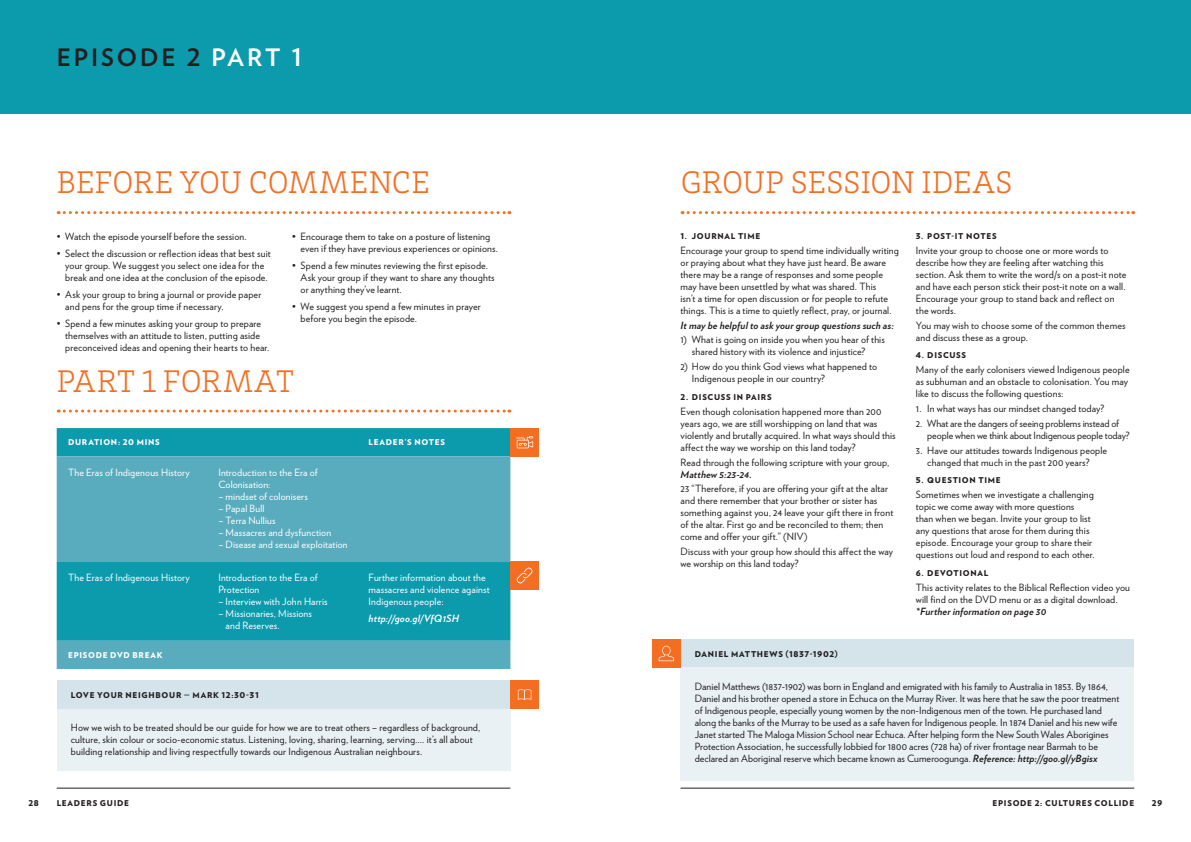
<style>
.page{position:relative;width:1191px;height:842px;background:#fff}
.page>*{position:absolute;margin:0;border:0;box-sizing:border-box;transform-origin:0 0}
.t1{font:300 32px "Brix Slab";letter-spacing:.005em;color:#f36e21}
.t2{font:700 24px "Verlag";letter-spacing:.12em;color:#231f20}
.t3{font:10px/12px "Verlag";letter-spacing:.01em;color:#231f20}
.t4{font:10px/12px "Verlag";letter-spacing:.01em;color:#fff}
.t5{font:10px/12px "Verlag";letter-spacing:-.01em;color:#231f20}
.t6{font:italic 700 10px "Verlag";letter-spacing:.01em;color:#231f20}
.t7{font:italic 700 10px "Verlag";letter-spacing:.01em;color:#fff}
.t8{font:900 8px "Verlag";letter-spacing:.085em;color:#231f20}
.t9{font:900 8px "Verlag";letter-spacing:.085em;color:#fff}
.s1{color:#fff}
.s2{font-weight:700;font-style:italic}
</style>
<div class="page">
<div style="left:0;top:0;width:1191px;height:113px;background:#0c9aad"></div>
<hr style="left:57px;top:788px;width:453px;height:1px;background:#231f20">
<hr style="left:680px;top:788px;width:454px;height:1px;background:#231f20">
<div style="left:680px;top:639px;width:454px;height:29px;background:#d5e3ea"></div>
<div style="left:680px;top:668px;width:454px;height:113px;background:#eaf1f5"></div>
<div style="left:57px;top:428px;width:453px;height:28px;background:#0c9aad"></div>
<div style="left:57px;top:456px;width:453px;height:213px;background:#58acbd"></div>
<div style="left:57px;top:561px;width:453px;height:80px;background:#0c9aad"></div>
<svg style="left:58px;top:211px;width:452px;height:3px"></svg>
<svg style="left:682px;top:211px;width:451px;height:3px"></svg>
<svg style="left:58px;top:410px;width:452px;height:3px"></svg>
<div style="left:652px;top:639px;width:28px;height:29px;background:#f36e21"></div>
<svg style="left:658px;top:646px;width:16px;height:15px"></svg>
<div style="left:57px;top:709px;width:453px;height:62px;background:#eaf1f5"></div>
<div style="left:57px;top:680px;width:453px;height:29px;background:#d5e3ea"></div>
<div style="left:510px;top:680px;width:29px;height:29px;background:#f36e21"></div>
<svg style="left:518px;top:689px;width:13px;height:11px"></svg>
<div style="left:510px;top:428px;width:29px;height:28px;background:#f36e21"></div>
<svg style="left:516px;top:436px;width:17px;height:12px"></svg>
<div style="left:510px;top:561px;width:29px;height:29px;background:#f36e21"></div>
<svg style="left:516px;top:567px;width:17px;height:16px"></svg>
<h2 class="t2" style="left:57px;top:39px;width:247px">EPISODE 2 <span class="s1">PART 1</span></h2>
<h1 class="t1" style="left:57px;top:162px;width:374px">BEFORE YOU COMMENCE</h1>
<p class="t3" style="left:57px;top:230px;width:191px">• Watch the episode yourself before the session.</p>
<p class="t3" style="left:57px;top:247px;width:215px;text-align:center">• Select the discussion or reflection ideas that best suit your group. We suggest you select one idea for the break and one idea at the conclusion of the episode.</p>
<p class="t3" style="left:65px;top:288px;width:198px;text-indent:-8px">• Ask your group to bring a journal or provide paper and pens for the group time if necessary.</p>
<p class="t3" style="left:65px;top:317px;width:206px;text-indent:-8px">• Spend a few minutes asking your group to prepare themselves with an attitude to listen, putting aside preconceived ideas and opening their hearts to hear.</p>
<p class="t3" style="left:300px;top:230px;width:199px;text-indent:-8px">• Encourage them to take on a posture of listening even if they have previous experiences or opinions.</p>
<p class="t3" style="left:300px;top:259px;width:196px;text-indent:-8px">• Spend a few minutes reviewing the first episode.<br>Ask your group if they want to share any thoughts or anything they’ve learnt.</p>
<p class="t3" style="left:300px;top:300px;width:182px;text-indent:-8px">• We suggest you spend a few minutes in prayer before you begin the episode.</p>
<h1 class="t1" style="left:57px;top:360px;width:239px">PART 1 FORMAT</h1>
<p class="t9" style="left:68px;top:436px;width:93px">DURATION: 20 MINS</p>
<p class="t9" style="left:369px;top:436px;width:78px">LEADER’S NOTES</p>
<p class="t4" style="left:68px;top:466px;width:123px">The Eras of Indigenous History</p>
<p class="t4" style="left:218px;top:466px;width:101px">Introduction to the Era of<br>Colonisation:</p>
<p class="t4" style="left:218px;top:490px;width:91px">– mindset of colonisers</p>
<p class="t4" style="left:218px;top:502px;width:48px">– Papal Bull</p>
<p class="t4" style="left:218px;top:514px;width:59px">– Terra Nullius</p>
<p class="t4" style="left:218px;top:526px;width:114px">– Massacres and dysfunction</p>
<p class="t4" style="left:218px;top:538px;width:131px">– Disease and sexual exploitation</p>
<p class="t4" style="left:68px;top:570px;width:123px">The Eras of Indigenous History</p>
<p class="t4" style="left:218px;top:570px;width:101px">Introduction to the Era of<br>Protection</p>
<p class="t4" style="left:218px;top:594px;width:111px">– Interview with John Harris</p>
<p class="t4" style="left:226px;top:606px;width:88px;text-indent:-7px">– Missionaries, Missions and Reserves.</p>
<p class="t4" style="left:369px;top:570px;width:122px">Further information about the massacres and violence against<br>Indigenous people:</p>
<p class="t7" style="left:369px;top:610px;width:92px">http://goo.gl/VfQ1SH</p>
<p class="t9" style="left:68px;top:649px;width:96px">EPISODE DVD BREAK</p>
<p class="t8" style="left:71px;top:688px;width:189px">LOVE YOUR NEIGHBOUR — MARK 12:30-31</p>
<p class="t3" style="left:71px;top:721px;width:411px">How we wish to be treated should be our guide for how we are to treat others – regardless of background, culture, skin colour or socio-economic status. Listening, loving, sharing, learning, serving…. it’s all about building relationship and living respectfully towards our Indigenous Australian neighbours.</p>
<h1 class="t1" style="left:681px;top:162px;width:333px">GROUP SESSION IDEAS</h1>
<p class="t8" style="left:680px;top:229px;width:81px">1. JOURNAL TIME</p>
<p class="t3" style="left:680px;top:244px;width:220px">Encourage your group to spend time individually writing or praying about what they have just heard. Be aware there may be a range of responses and some people may have been unsettled by what was shared. This<br>isn’t a time for open discussion or for people to refute things. This is a time to quietly reflect, pray, or journal.</p>
<p class="t6" style="left:680px;top:317px;width:215px">It may be helpful to ask your group questions such as:</p>
<p class="t3" style="left:692px;top:333px;width:194px;text-indent:-11px">1) What is going on inside you when you hear of this shared history with its violence and injustice?</p>
<p class="t3" style="left:692px;top:360px;width:187px;text-indent:-11px">2) How do you think God views what happened to<br>Indigenous people in our country?</p>
<p class="t8" style="left:680px;top:390px;width:93px">2. DISCUSS IN PAIRS</p>
<p class="t3" style="left:680px;top:405px;width:217px">Even though colonisation happened more than 200 years ago, we are still worshipping on land that was violently and brutally acquired. In what ways should this affect the way we worship on this land today?</p>
<p class="t3" style="left:680px;top:455px;width:210px">Read through the following scripture with your group,</p>
<p class="t6" style="left:680px;top:466px;width:73px">Matthew 5:23-24.</p>
<p class="t3" style="left:680px;top:482px;width:214px">23 “Therefore, if you are offering your gift at the altar and there remember that your brother or sister has something against you, 24 leave your gift there in front of the altar. First go and be reconciled to them; then come and offer your gift.” (NIV)</p>
<p class="t3" style="left:680px;top:545px;width:214px">Discuss with your group how should this affect the way we worship on this land today?</p>
<p class="t8" style="left:916px;top:229px;width:82px">3. POST-IT NOTES</p>
<p class="t3" style="left:916px;top:244px;width:212px">Invite your group to choose one or more words to describe how they are feeling after watching this section. Ask them to write the word/s on a post-it note and have each person stick their post-it note on a wall.<br>Encourage your group to stand back and reflect on the words.</p>
<p class="t3" style="left:916px;top:318px;width:211px">You may wish to choose some of the common themes and discuss these as a group.</p>
<p class="t8" style="left:916px;top:349px;width:52px">4. DISCUSS</p>
<p class="t3" style="left:916px;top:363px;width:215px">Many of the early colonisers viewed Indigenous people as subhuman and an obstacle to colonisation. You may like to discuss the following questions:</p>
<p class="t3" style="left:916px;top:402px;width:190px">1. In what ways has our mindset changed today?</p>
<p class="t5" style="left:927px;top:417px;width:204px;text-indent:-11px">2. What are the dangers of seeing problems instead of people when we think about Indigenous people today?</p>
<p class="t3" style="left:927px;top:443px;width:181px;text-indent:-11px">3. Have our attitudes towards Indigenous people changed that much in the past 200 years?</p>
<p class="t8" style="left:916px;top:474px;width:86px">5. QUESTION TIME</p>
<p class="t3" style="left:916px;top:488px;width:180px">Sometimes when we investigate a challenging topic we come away with more questions<br>than when we began. Invite your group to list any questions that arose for them during this episode. Encourage your group to share their questions out loud and respond to each other.</p>
<p class="t8" style="left:916px;top:566px;width:74px">6. DEVOTIONAL</p>
<p class="t3" style="left:916px;top:580px;width:216px">This activity relates to the Biblical Reflection video you will find on the DVD menu or as a digital download.</p>
<p class="t6" style="left:916px;top:603px;width:132px">*Further information on page 30</p>
<p class="t8" style="left:694px;top:647px;width:145px">DANIEL MATTHEWS (1837-1902)</p>
<p class="t3" style="left:694px;top:680px;width:426px">Daniel Matthews (1837-1902) was born in England and emigrated with his family to Australia in 1853. By 1864, Daniel and his brother opened a store in Echuca on the Murray River. It was here that he saw the poor treatment of Indigenous people, especially young women by the non-Indigenous men of the town. He purchased land along the banks of the Murray to be used as a safe haven for Indigenous people. In 1874 Daniel and his new wife Janet started The Maloga Mission School near Echuca. After helping form the New South Wales Aborigines Protection Association, he successfully lobbied for 1800 acres (728 ha) of river frontage near Barmah to be declared an Aboriginal reserve which became known as Cumeroogunga. <span class="s2">Reference: http://goo.gl/yBgisx</span></p>
<p class="t8" style="left:28px;top:796px;width:12px">28</p>
<p class="t8" style="left:57px;top:796px;width:74px">LEADERS GUIDE</p>
<p class="t8" style="left:1151px;top:796px;width:12px">29</p>
<p class="t8" style="left:992px;top:796px;width:143px">EPISODE 2: CULTURES COLLIDE</p>
</div>
